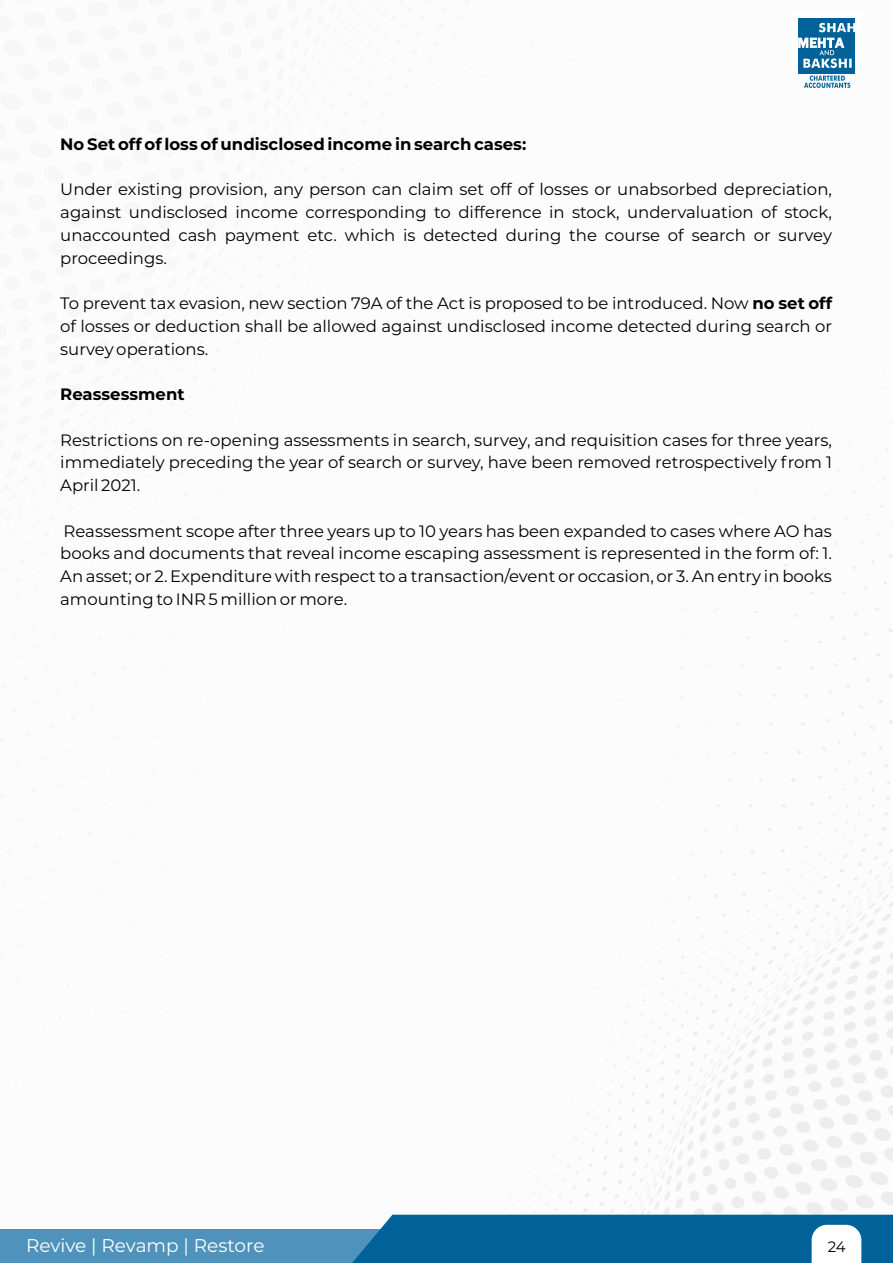
<style>
.page{position:relative;width:893px;height:1263px;background:#fff}
.page>*{position:absolute;margin:0;border:0;box-sizing:border-box;transform-origin:0 0}
.t1{font:18.45px "Montserrat";color:#fff}
.t2{font:16.5px/22.8px "Montserrat";color:#000;text-align:justify}
.t3{font:700 16.5px "Montserrat";color:#000}
.t4{font:15px "Montserrat";color:#000}
.s1{font-weight:700}
</style>
<div class="page">
<img style="left:392px;top:68px;width:501px;height:1147px">
<div style="left:0;top:1229px;width:411px;height:34px;background:#4f93bd"></div>
<svg style="left:352px;top:1215px;width:541px;height:48px;background:#1770a1"></svg>
<div style="left:799px;top:18px;width:56px;height:55px;background:#006298"></div>
<svg style="left:798px;top:23px;width:57px;height:45px"></svg>
<svg style="left:804px;top:75px;width:46px;height:13px"></svg>
<p class="t3" style="left:60px;top:134px;width:468px">No Set off of loss of undisclosed income in search cases:</p>
<p class="t2" style="left:60px;top:178px;width:773px">Under existing provision, any person can claim set off of losses or unabsorbed depreciation, against undisclosed income corresponding to difference in stock, undervaluation of stock, unaccounted cash payment etc. which is detected during the course of search or survey proceedings.</p>
<p class="t2" style="left:60px;top:292px;width:773px">To prevent tax evasion, new section 79A of the Act is proposed to be introduced. Now <span class="s1">no set off </span>of losses or deduction shall be allowed against undisclosed income detected during search or survey operations.</p>
<p class="t3" style="left:60px;top:384px;width:126px">Reassessment</p>
<p class="t2" style="left:60px;top:428px;width:773px">Restrictions on re-opening assessments in search, survey, and requisition cases for three years, immediately preceding the year of search or survey, have been removed retrospectively from 1<br>April 2021.</p>
<p class="t2" style="left:60px;top:519px;width:773px">Reassessment scope after three years up to 10 years has been expanded to cases where AO has books and documents that reveal income escaping assessment is represented in the form of: 1.<br>An asset; or 2. Expenditure with respect to a transaction/event or occasion, or 3. An entry in books amounting to INR 5 million or more.</p>
<p class="t1" style="left:26px;top:1234px;width:240px">Revive | Revamp | Restore</p>
<p class="t4" style="left:828px;top:1237px;width:20px">24</p>
</div>
